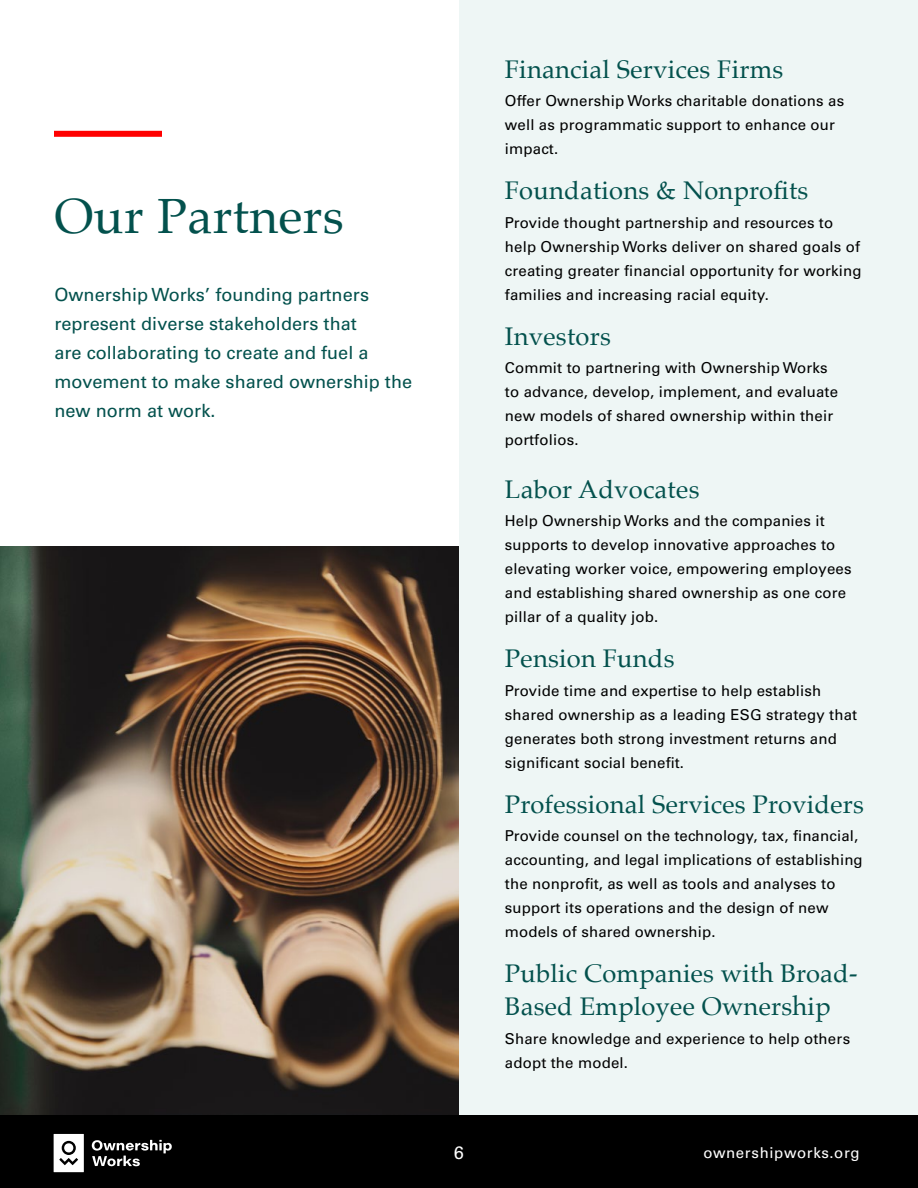
<style>
.page{position:relative;width:918px;height:1188px;background:#fff}
.page>*{position:absolute;margin:0;border:0;box-sizing:border-box;transform-origin:0 0}
.t1{font:49.5px "Palatino";letter-spacing:.01em;color:#03514d}
.t2{font:25.5px/33px "Palatino";letter-spacing:.01em;color:#03514d}
.t3{font:18.15px/29.1px "Univers LT Std";color:#03514d}
.t4{font:18px "Univers LT Std";color:#fff}
.t5{font:15px/24px "Univers LT Std";letter-spacing:.01em;color:#000}
.t6{font:15px "Univers LT Std";letter-spacing:.04em;color:#fff}
</style>
<div class="page">
<div style="left:459px;top:0;width:459px;height:1117px;background:#eef6f5"></div>
<img style="left:0;top:546px;width:459px;height:569px">
<div style="left:54px;top:131px;width:108px;height:6px;background:#f00"></div>
<div style="left:0;top:1115px;width:918px;height:73px;background:#000"></div>
<svg style="left:92px;top:1140px;width:80px;height:26px"></svg>
<svg style="left:54px;top:1134px;width:30px;height:38px"></svg>
<h1 class="t1" style="left:54px;top:175px;width:291px">Our Partners</h1>
<p class="t3" style="left:54px;top:280px;width:359px">Ownership Works’ founding partners represent diverse stakeholders that<br>are collaborating to create and fuel a movement to make shared ownership the new norm at work.</p>
<h2 class="t2" style="left:505px;top:53px;width:280px">Financial Services Firms</h2>
<p class="t5" style="left:505px;top:89px;width:341px">Offer Ownership Works charitable donations as well as programmatic support to enhance our impact.</p>
<h2 class="t2" style="left:505px;top:174px;width:305px">Foundations &amp; Nonprofits</h2>
<p class="t5" style="left:505px;top:211px;width:358px">Provide thought partnership and resources to help Ownership Works deliver on shared goals of creating greater financial opportunity for working families and increasing racial equity.</p>
<h2 class="t2" style="left:505px;top:320px;width:108px">Investors</h2>
<p class="t5" style="left:505px;top:356px;width:335px">Commit to partnering with Ownership Works to advance, develop, implement, and evaluate new models of shared ownership within their portfolios.</p>
<h2 class="t2" style="left:505px;top:473px;width:196px">Labor Advocates</h2>
<p class="t5" style="left:505px;top:509px;width:348px">Help Ownership Works and the companies it supports to develop innovative approaches to elevating worker voice, empowering employees and establishing shared ownership as one core pillar of a quality job.</p>
<h2 class="t2" style="left:505px;top:642px;width:171px">Pension Funds</h2>
<p class="t5" style="left:505px;top:679px;width:354px">Provide time and expertise to help establish shared ownership as a leading ESG strategy that generates both strong investment returns and significant social benefit.</p>
<h2 class="t2" style="left:505px;top:788px;width:361px">Professional Services Providers</h2>
<p class="t5" style="left:505px;top:824px;width:359px">Provide counsel on the technology, tax, financial, accounting, and legal implications of establishing the nonprofit, as well as tools and analyses to support its operations and the design of new models of shared ownership.</p>
<h2 class="t2" style="left:505px;top:957px;width:354px">Public Companies with Broad-<br>Based Employee Ownership</h2>
<p class="t5" style="left:505px;top:1027px;width:347px">Share knowledge and experience to help others adopt the model.</p>
<p class="t4" style="left:454px;top:1142px;width:12px">6</p>
<p class="t6" style="left:703px;top:1144px;width:158px">ownershipworks.org</p>
</div>
